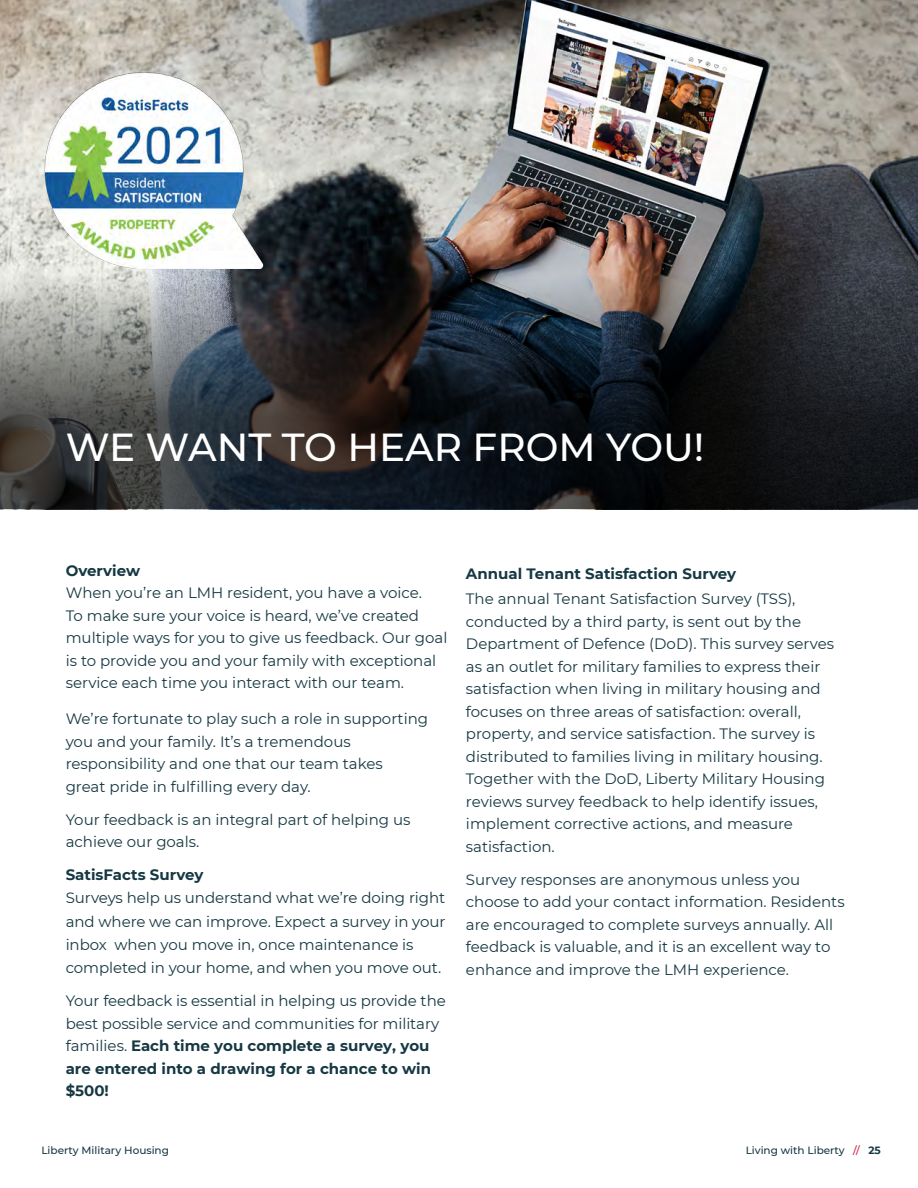
<style>
.page{position:relative;width:918px;height:1188px;background:#fff}
.page>*{position:absolute;margin:0;border:0;box-sizing:border-box;transform-origin:0 0}
.t1{font:500 39px "Montserrat";color:#fff}
.t2{font:15px/22.5px "Montserrat";color:#163843}
.t3{font:700 15px "Montserrat";color:#163843}
.t4{font:500 10.5px "Montserrat";color:#163843}
.s1{font-weight:700}
.s2{color:#cf1f46}
</style>
<div class="page">
<img style="left:0;top:0;width:918px;height:264px">
<svg style="left:0;top:264px;width:918px;height:245px;background:#303336"></svg>
<img style="left:39px;top:66px;width:234px;height:214px">
<h1 class="t1" style="left:66px;top:420px;width:640px">WE WANT TO HEAR FROM YOU!</h1>
<p class="t3" style="left:66px;top:559px;width:76px">Overview</p>
<p class="t2" style="left:66px;top:581px;width:383px">When you’re an LMH resident, you have a voice.<br>To make sure your voice is heard, we’ve created multiple ways for you to give us feedback. Our goal is to provide you and your family with exceptional service each time you interact with our team.</p>
<p class="t2" style="left:66px;top:707px;width:364px">We’re fortunate to play such a role in supporting you and your family. It’s a tremendous responsibility and one that our team takes<br>great pride in fulfilling every day.</p>
<p class="t2" style="left:66px;top:807px;width:346px">Your feedback is an integral part of helping us achieve our goals.</p>
<p class="t3" style="left:66px;top:864px;width:139px">SatisFacts Survey</p>
<p class="t2" style="left:66px;top:886px;width:381px;line-height:23.2px">Surveys help us understand what we’re doing right and where we can improve. Expect a survey in your inbox when you move in, once maintenance is completed in your home, and when you move out.</p>
<p class="t2" style="left:66px;top:989px;width:382px">Your feedback is essential in helping us provide the best possible service and communities for military families. <span class="s1">Each time you complete a survey, you are entered into a drawing for a chance to win $500!</span></p>
<p class="t3" style="left:466px;top:563px;width:272px">Annual Tenant Satisfaction Survey</p>
<p class="t2" style="left:466px;top:587px;width:370px">The annual Tenant Satisfaction Survey (TSS), conducted by a third party, is sent out by the Department of Defence (DoD). This survey serves as an outlet for military families to express their satisfaction when living in military housing and focuses on three areas of satisfaction: overall, property, and service satisfaction. The survey is distributed to families living in military housing.<br>Together with the DoD, Liberty Military Housing reviews survey feedback to help identify issues, implement corrective actions, and measure satisfaction.</p>
<p class="t2" style="left:466px;top:868px;width:380px">Survey responses are anonymous unless you choose to add your contact information. Residents are encouraged to complete surveys annually. All feedback is valuable, and it is an excellent way to enhance and improve the LMH experience.</p>
<p class="t4" style="left:41px;top:1143px;width:129px">Liberty Military Housing</p>
<p class="t4" style="left:746px;top:1143px;width:137px">Living with Liberty <span class="s2">//</span> <span class="s1">25</span></p>
</div>
